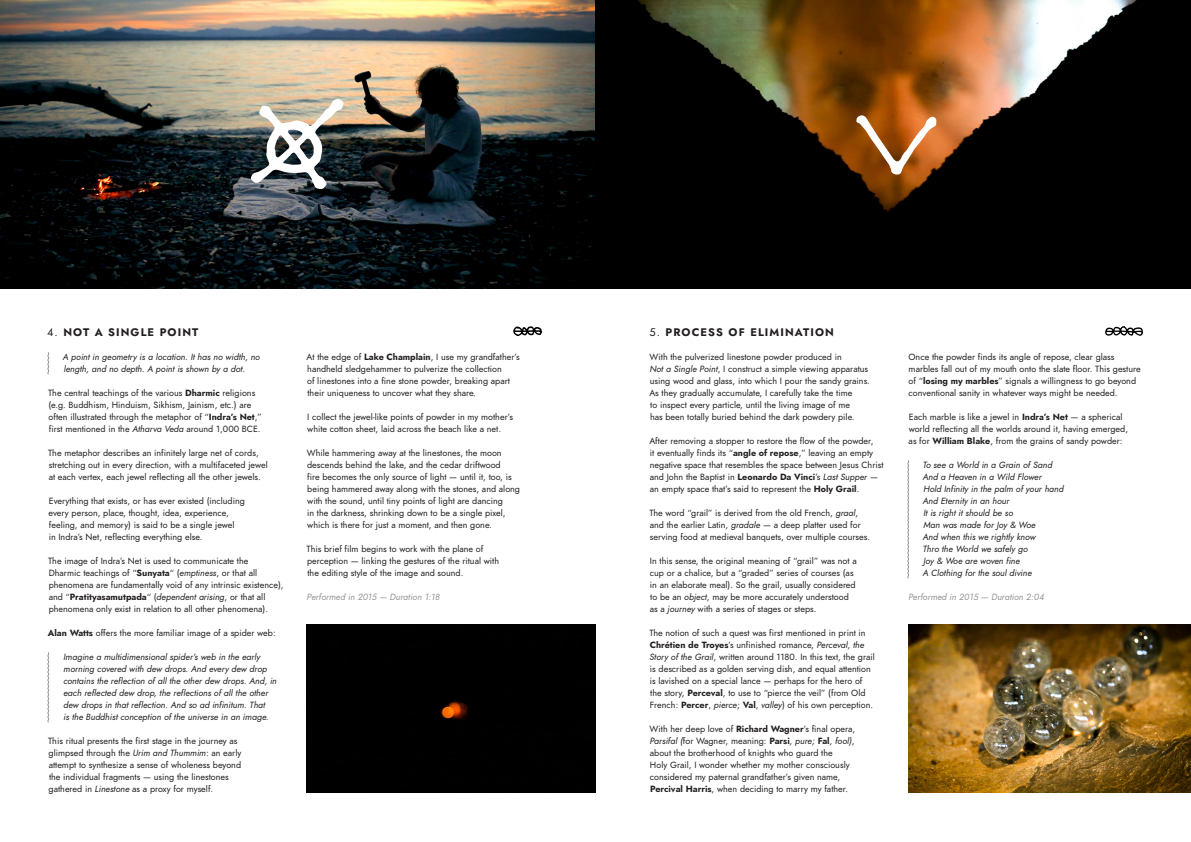
<style>
.page{position:relative;width:1191px;height:842px;background:#fff}
.page>*{position:absolute;margin:0;border:0;box-sizing:border-box;transform-origin:0 0}
.Ritual_title{font:700 11px "Jost";letter-spacing:.1em;color:#231f20}
.Ritual_text{font:9px/12px "Jost";color:#231f20}
.Inset_quote{font:italic 9px/12px "Jost";color:#231f20}
.Ritual_tagline{font:italic 9px "Jost";color:#939598}
.s1{font-weight:400}
.s2{font-weight:700}
.s3{font-style:italic}
</style>
<div class="page">
<img style="left:0;top:0;width:1191px;height:288px">
<svg style="left:47px;top:352px;width:2px;height:22px"></svg>
<svg style="left:47px;top:652px;width:2px;height:70px"></svg>
<svg style="left:907px;top:460px;width:2px;height:118px"></svg>
<img style="left:251px;top:98px;width:92px;height:91px">
<svg style="left:856px;top:114px;width:80px;height:61px"></svg>
<svg style="left:513px;top:326px;width:29px;height:10px"></svg>
<svg style="left:1105px;top:326px;width:38px;height:10px"></svg>
<div style="left:307px;top:624px;width:288px;height:168px;background:#000"></div>
<img style="left:908px;top:624px;width:283px;height:168px">
<p class="Ritual_title" style="left:47px;top:324px;width:153px"><span class="s1">4.</span> NOT A SINGLE POINT</p>
<p class="Ritual_title" style="left:649px;top:324px;width:186px"><span class="s1">5.</span> PROCESS OF ELIMINATION</p>
<p class="Inset_quote" style="left:63px;top:351px;width:199px">A point in geometry is a location. It has no width, no length, and no depth. A point is shown by a dot.</p>
<p class="Ritual_text" style="left:48px;top:387px;width:215px">The central teachings of the various <span class="s2">Dharmic</span> religions (e.g. Buddhism, Hinduism, Sikhism, Jainism, etc.) are often illustrated through the metaphor of “<span class="s2">Indra’s Net</span>,” first mentioned in the <span class="s3">Atharva Veda</span> around 1,000 BCE.</p>
<p class="Ritual_text" style="left:48px;top:447px;width:221px">The metaphor describes an infinitely large net of cords, stretching out in every direction, with a multifaceted jewel at each vertex, each jewel reflecting all the other jewels.</p>
<p class="Ritual_text" style="left:49px;top:495px;width:198px">Everything that exists, or has ever existed (including every person, place, thought, idea, experience, feeling, and memory) is said to be a single jewel<br>in Indra’s Net, reflecting everything else.</p>
<p class="Ritual_text" style="left:48px;top:555px;width:237px">The image of Indra’s Net is used to communicate the<br>Dharmic teachings of “<span class="s2">Sunyata</span>“ (<span class="s3">emptiness</span>, or that all phenomena are fundamentally void of any intrinsic existence), and “<span class="s2">Pratityasamutpada</span>“ (<span class="s3">dependent arising</span>, or that all phenomena only exist in relation to all other phenomena).</p>
<p class="Ritual_text" style="left:48px;top:627px;width:229px"><span class="s2">Alan Watts</span> offers the more familiar image of a spider web:</p>
<p class="Inset_quote" style="left:63px;top:651px;width:215px">Imagine a multidimensional spider’s web in the early morning covered with dew drops. And every dew drop contains the reflection of all the other dew drops. And, in each reflected dew drop, the reflections of all the other dew drops in that reflection. And so ad infinitum. That<br>is the Buddhist conception of the universe in an image.</p>
<p class="Ritual_text" style="left:48px;top:735px;width:195px">This ritual presents the first stage in the journey as glimpsed through the <span class="s3">Urim and Thummim</span>: an early attempt to synthesize a sense of wholeness beyond the individual fragments — using the linestones gathered in <span class="s3">Linestone</span> as a proxy for myself.</p>
<p class="Ritual_text" style="left:307px;top:351px;width:215px">At the edge of <span class="s2">Lake Champlain</span>, I use my grandfather’s handheld sledgehammer to pulverize the collection<br>of linestones into a fine stone powder, breaking apart their uniqueness to uncover what they share.</p>
<p class="Ritual_text" style="left:307px;top:411px;width:207px">I collect the jewel-like points of powder in my mother’s white cotton sheet, laid across the beach like a net.</p>
<p class="Ritual_text" style="left:307px;top:447px;width:215px">While hammering away at the linestones, the moon descends behind the lake, and the cedar driftwood<br>fire becomes the only source of light — until it, too, is being hammered away along with the stones, and along with the sound, until tiny points of light are dancing<br>in the darkness, shrinking down to be a single pixel, which is there for just a moment, and then gone.</p>
<p class="Ritual_text" style="left:306px;top:543px;width:194px">This brief film begins to work with the plane of perception — linking the gestures of the ritual with the editing style of the image and sound.</p>
<p class="Ritual_tagline" style="left:307px;top:591px;width:134px">Performed in 2015 — Duration 1:18</p>
<p class="Ritual_text" style="left:649px;top:351px;width:222px">With the pulverized linestone powder produced in<br><span class="s3">Not a Single Point</span>, I construct a simple viewing apparatus using wood and glass, into which I pour the sandy grains.<br>As they gradually accumulate, I carefully take the time<br>to inspect every particle, until the living image of me<br>has been totally buried behind the dark powdery pile.</p>
<p class="Ritual_text" style="left:649px;top:435px;width:236px">After removing a stopper to restore the flow of the powder,<br>it eventually finds its “<span class="s2">angle of repose</span>,” leaving an empty negative space that resembles the space between Jesus Christ and John the Baptist in <span class="s2">Leonardo Da Vinci</span>’s <span class="s3">Last Supper</span> —</p>
<p class="Ritual_text" style="left:650px;top:483px;width:211px">an empty space that’s said to represent the <span class="s2">Holy Grail</span>.</p>
<p class="Ritual_text" style="left:649px;top:507px;width:222px">The word “grail” is derived from the old French, <span class="s3">graal</span>, and the earlier Latin, <span class="s3">gradale</span> — a deep platter used for serving food at medieval banquets, over multiple courses.</p>
<p class="Ritual_text" style="left:650px;top:555px;width:208px">In this sense, the original meaning of “grail” was not a cup or a chalice, but a “graded” series of courses (as in an elaborate meal). So the grail, usually considered to be an <span class="s3">object</span>, may be more accurately understood as a <span class="s3">journey</span> with a series of stages or steps.</p>
<p class="Ritual_text" style="left:649px;top:627px;width:227px">The notion of such a quest was first mentioned in print in <span class="s2">Chrétien de Troyes</span>’s unfinished romance, <span class="s3">Perceval, the Story of the Grail</span>, written around 1180. In this text, the grail is described as a golden serving dish, and equal attention is lavished on a special lance — perhaps for the hero of the story, <span class="s2">Perceval</span>, to use to “pierce the veil” (from Old French: <span class="s2">Percer</span>, <span class="s3">pierce</span>; <span class="s2">Val</span>, <span class="s3">valley</span>) of his own perception.</p>
<p class="Ritual_text" style="left:649px;top:723px;width:207px">With her deep love of <span class="s2">Richard Wagner</span>’s final opera, <span class="s3">Parsifal (</span>for Wagner, meaning: <span class="s2">Parsi</span><span class="s3">, pure;</span> <span class="s2">Fal</span><span class="s3">, fool)</span>, about the brotherhood of knights who guard the<br>Holy Grail, I wonder whether my mother consciously considered my paternal grandfather’s given name, <span class="s2">Percival Harris</span>, when deciding to marry my father.</p>
<p class="Ritual_text" style="left:908px;top:351px;width:234px">Once the powder finds its angle of repose, clear glass marbles fall out of my mouth onto the slate floor. This gesture of “<span class="s2">losing my marbles</span>” signals a willingness to go beyond conventional sanity in whatever ways might be needed.</p>
<p class="Ritual_text" style="left:908px;top:411px;width:221px">Each marble is like a jewel in <span class="s2">Indra’s Net</span> — a spherical world reflecting all the worlds around it, having emerged, as for <span class="s2">William Blake</span>, from the grains of sandy powder:</p>
<p class="Inset_quote" style="left:922px;top:459px;width:131px">To see a World in a Grain of Sand</p>
<p class="Inset_quote" style="left:922px;top:471px;width:120px">And a Heaven in a Wild Flower</p>
<p class="Inset_quote" style="left:923px;top:483px;width:142px">Hold Infinity in the palm of your hand</p>
<p class="Inset_quote" style="left:922px;top:495px;width:88px">And Eternity in an hour</p>
<p class="Inset_quote" style="left:923px;top:507px;width:91px">It is right it should be so</p>
<p class="Inset_quote" style="left:923px;top:519px;width:114px">Man was made for Joy &amp; Woe</p>
<p class="Inset_quote" style="left:922px;top:531px;width:114px">And when this we rightly know</p>
<p class="Inset_quote" style="left:922px;top:543px;width:106px">Thro the World we safely go</p>
<p class="Inset_quote" style="left:923px;top:555px;width:98px">Joy &amp; Woe are woven fine</p>
<p class="Inset_quote" style="left:922px;top:567px;width:111px">A Clothing for the soul divine</p>
<p class="Ritual_tagline" style="left:908px;top:591px;width:137px">Performed in 2015 — Duration 2:04</p>
</div>
